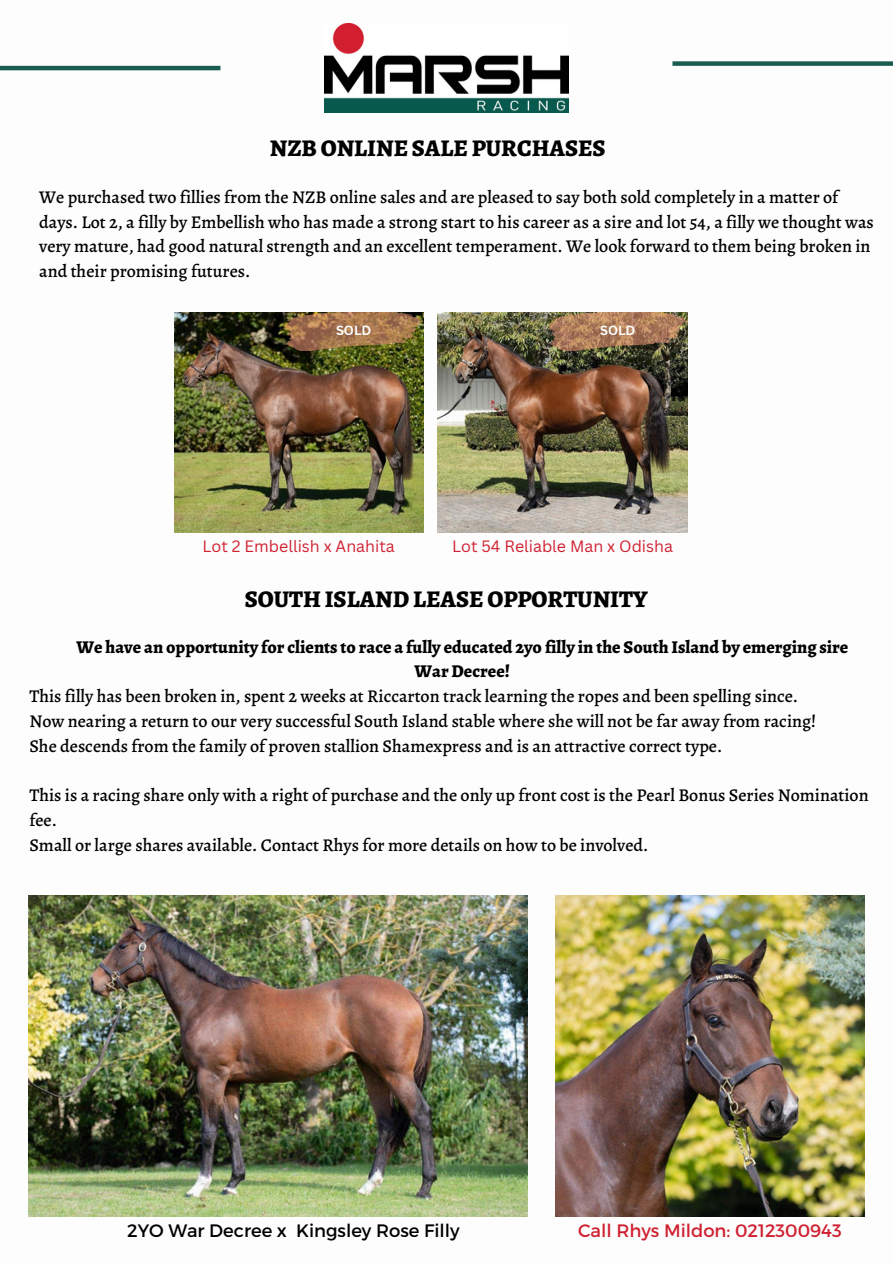
<style>
.page{position:relative;width:893px;height:1264px;background:#fff}
.page>*{position:absolute;margin:0;border:0;box-sizing:border-box;transform-origin:0 0}
.t1{font:800 24px "Alegreya";color:#000}
.t2{font:500 18px/24.8px "Alegreya";color:#000}
.t3{font:800 18px/24.8px "Alegreya";color:#000;text-align:center}
.t4{font:18px "Montserrat";color:#000}
.t5{font:18px "Montserrat";color:#d02131}
.t6{font:15.9px "Canva Sans";color:#d02131}
.t7{font:700 12.9px "Canva Sans";color:#fdfdfd}
</style>
<div class="page">
<img style="left:324px;top:23px;width:244px;height:89px">
<hr style="left:0;top:66px;width:220px;height:4px;background:#1a5c50">
<div style="left:672px;top:61px;width:220px;height:5px;background:#1a5c50"></div>
<img style="left:28px;top:895px;width:499px;height:320px">
<img style="left:555px;top:895px;width:309px;height:320px">
<img style="left:174px;top:312px;width:250px;height:221px">
<img style="left:284px;top:312px;width:139px;height:38px">
<img style="left:438px;top:312px;width:249px;height:221px">
<img style="left:548px;top:312px;width:139px;height:38px">
<h1 class="t1" style="left:270px;top:132px;width:337px">NZB ONLINE SALE PURCHASES</h1>
<p class="t2" style="left:39px;top:184px;width:836px">We purchased two fillies from the NZB online sales and are pleased to say both sold completely in a matter of days. Lot 2, a filly by Embellish who has made a strong start to his career as a sire and lot 54, a filly we thought was very mature, had good natural strength and an excellent temperament. We look forward to them being broken in and their promising futures.</p>
<p class="t7" style="left:336px;top:321px;width:37px">SOLD</p>
<p class="t7" style="left:600px;top:321px;width:37px">SOLD</p>
<p class="t6" style="left:202px;top:534px;width:194px">Lot 2 Embellish x Anahita</p>
<p class="t6" style="left:452px;top:534px;width:222px">Lot 54 Reliable Man x Odisha</p>
<h1 class="t1" style="left:245px;top:583px;width:404px">SOUTH ISLAND LEASE OPPORTUNITY</h1>
<p class="t3" style="left:77px;top:634px;width:773px">We have an opportunity for clients to race a fully educated 2yo filly in the South Island by emerging sire<br>War Decree!</p>
<p class="t2" style="left:29px;top:683px;width:788px">This filly has been broken in, spent 2 weeks at Riccarton track learning the ropes and been spelling since.<br>Now nearing a return to our very successful South Island stable where she will not be far away from racing!<br>She descends from the family of proven stallion Shamexpress and is an attractive correct type.</p>
<p class="t2" style="left:29px;top:782px;width:840px">This is a racing share only with a right of purchase and the only up front cost is the Pearl Bonus Series Nomination fee.<br>Small or large shares available. Contact Rhys for more details on how to be involved.</p>
<p class="t4" style="left:127px;top:1218px;width:334px">2YO War Decree x Kingsley Rose Filly</p>
<p class="t5" style="left:578px;top:1218px;width:265px">Call Rhys Mildon: 0212300943</p>
</div>
